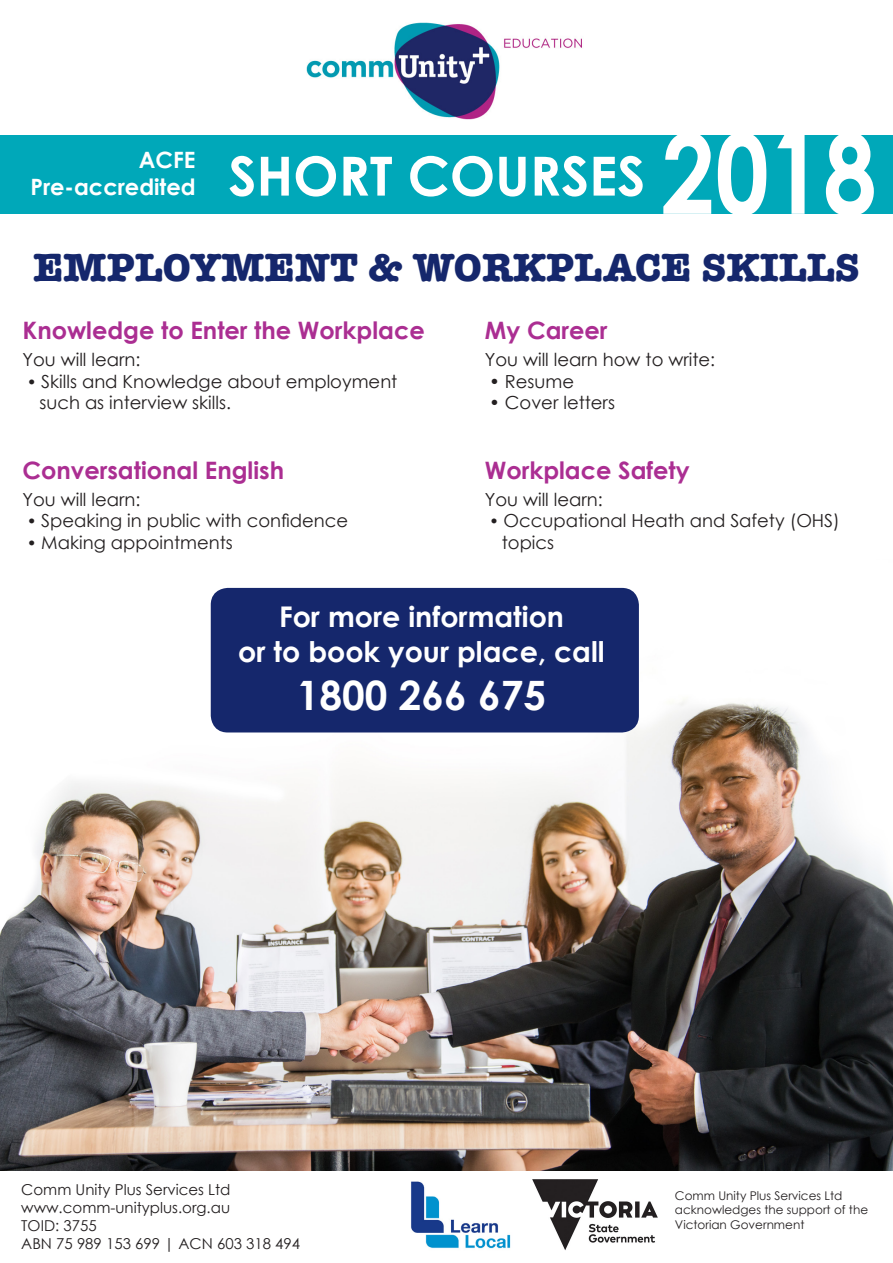
<style>
.page{position:relative;width:893px;height:1263px;background:#fff}
.page>*{position:absolute;margin:0;border:0;box-sizing:border-box;transform-origin:0 0}
.t1{font:700 54px "Century Gothic";color:#fff}
.t2{font:700 40.5px "American Typewriter";color:#15276c}
.t3{font:700 40.5px "Century Gothic";color:#fff}
.t4{font:700 28.5px "Century Gothic";color:#fff}
.Heading_1{font:700 24px "Century Gothic";color:#ab2e92}
.t5{font:700 22.5px "Century Gothic";color:#fff}
.t6{font:18px/21.6px "Century Gothic";color:#231f20}
.t7{font:15px "Century Gothic";color:#231f20}
.t8{font:12px/14.4px "Century Gothic";color:#231f20}
.s1{font-size:16.5px}
</style>
<div class="page">
<img style="left:0;top:587px;width:893px;height:584px">
<img style="left:306px;top:22px;width:276px;height:98px">
<img style="left:411px;top:1181px;width:100px;height:68px">
<img style="left:533px;top:1179px;width:125px;height:71px">
<div style="left:0;top:135px;width:893px;height:78px;background:#00a8b9"></div>
<svg style="left:663px;top:135px;width:211px;height:79px"></svg>
<div style="left:211px;top:588px;width:428px;height:144px;background:#15276c;border-radius:17px"></div>
<p class="t5" style="left:139px;top:143px;width:58px">ACFE</p>
<p class="t5" style="left:30px;top:170px;width:167px">Pre-accredited</p>
<p class="t1" style="left:228px;top:135px;width:418px">SHORT COURSES</p>
<p class="t2" style="left:33px;top:242px;width:828px">EMPLOYMENT &amp; WORKPLACE SKILLS</p>
<p class="Heading_1" style="left:22px;top:312px;width:404px">Knowledge to Enter the Workplace</p>
<p class="t6" style="left:22px;top:348px;width:120px">You will learn:</p>
<p class="t6" style="left:39px;top:370px;width:359px;text-indent:-13px"><span class="s1">•</span> Skills and Knowledge about employment such as interview skills.</p>
<p class="Heading_1" style="left:22px;top:452px;width:263px">Conversational English</p>
<p class="t6" style="left:22px;top:488px;width:120px">You will learn:</p>
<p class="t6" style="left:27px;top:509px;width:323px"><span class="s1">•</span> Speaking in public with confidence</p>
<p class="t6" style="left:27px;top:531px;width:208px"><span class="s1">•</span> Making appointments</p>
<p class="Heading_1" style="left:485px;top:312px;width:124px">My Career</p>
<p class="t6" style="left:485px;top:348px;width:232px">You will learn how to write:</p>
<p class="t6" style="left:489px;top:370px;width:87px">• Resume</p>
<p class="t6" style="left:489px;top:392px;width:127px">• Cover letters</p>
<p class="Heading_1" style="left:485px;top:452px;width:206px">Workplace Safety</p>
<p class="t6" style="left:485px;top:488px;width:120px">You will learn:</p>
<p class="t6" style="left:502px;top:509px;width:340px;text-indent:-13px"><span class="s1">•</span> Occupational Heath and Safety (OHS) topics</p>
<p class="t4" style="left:279px;top:595px;width:286px">For more information</p>
<p class="t4" style="left:238px;top:630px;width:368px">or to book your place, call</p>
<p class="t3" style="left:297px;top:665px;width:251px">1800 266 675</p>
<p class="t7" style="left:21px;top:1178px;width:211px">Comm Unity Plus Services Ltd</p>
<p class="t7" style="left:21px;top:1196px;width:210px">www.comm-unityplus.org.au</p>
<p class="t7" style="left:21px;top:1214px;width:77px">TOID: 3755</p>
<p class="t7" style="left:21px;top:1232px;width:280px">ABN 75 989 153 699 | ACN 603 318 494</p>
<p class="t8" style="left:675px;top:1188px;width:195px">Comm Unity Plus Services Ltd acknowledges the support of the<br>Victorian Government</p>
</div>
